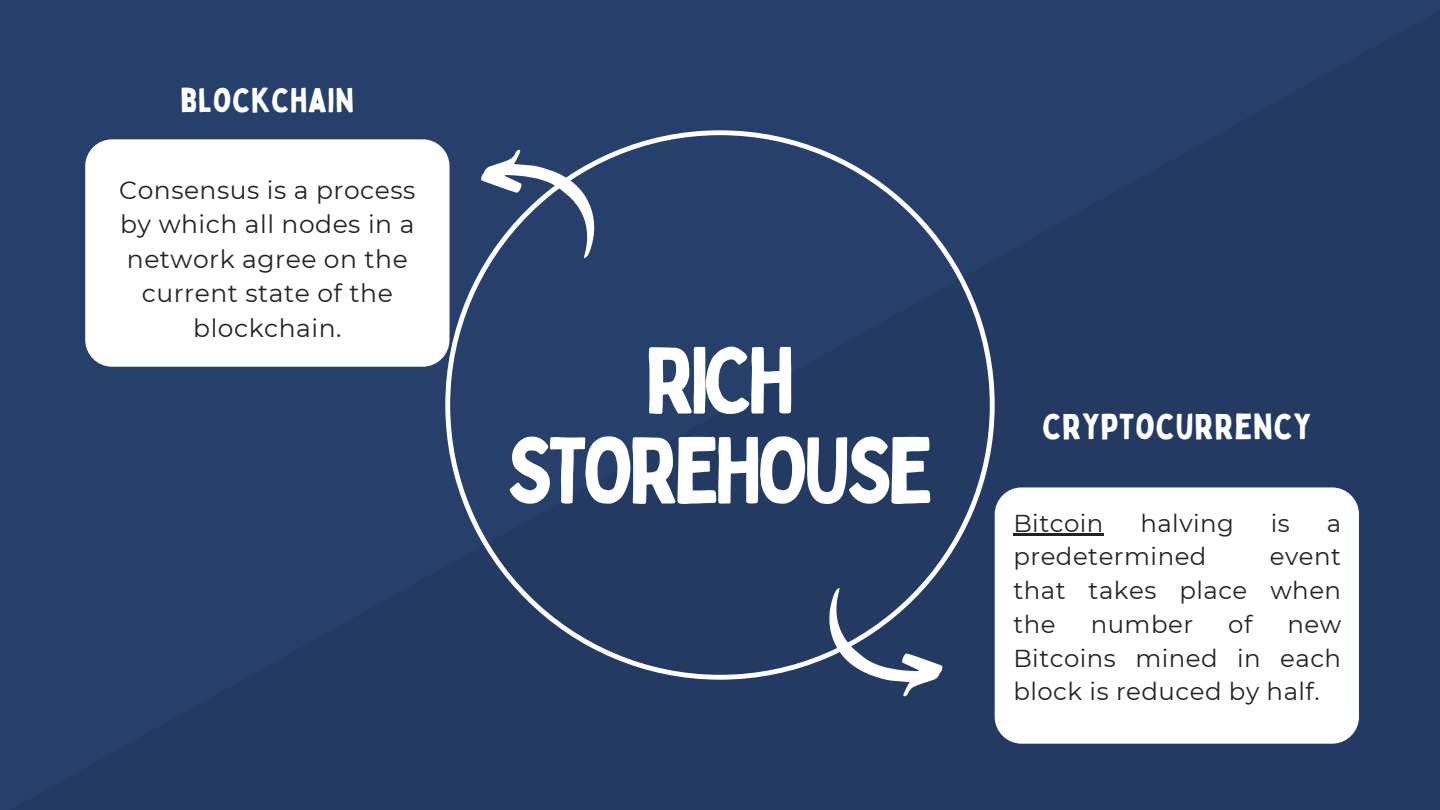
<style>
.page{position:relative;width:1440px;height:810px;background:#263f6b}
.page>*{position:absolute;margin:0;border:0;box-sizing:border-box;transform-origin:0 0}
.t1{font:92.4px/90px "Bobby Jones";letter-spacing:-.06em;color:#fff;text-align:center}
.t2{font:35.4px "Bobby Jones";letter-spacing:.02em;color:#fff}
.t3{font:33.4px "Bobby Jones";letter-spacing:.02em;color:#fff}
.t4{font:25px/34.5px "Montserrat";letter-spacing:.02em;color:#212423;text-align:center}
.t5{font:24.4px/33.8px "Montserrat";letter-spacing:.02em;color:#212423;text-align:justify}
</style>
<div class="page">
<div style="left:85px;top:139px;width:364px;height:228px;background:#fff;border-radius:27px"></div>
<div style="left:995px;top:487px;width:364px;height:257px;background:#fff;border-radius:27px"></div>
<div style="left:445px;top:130px;width:550px;height:550px;background:#263f6b"></div>
<svg style="left:807px;top:587px;width:147px;height:120px"></svg>
<svg style="left:470px;top:140px;width:147px;height:120px"></svg>
<hr style="left:1013px;top:533px;width:91px;height:2px;background:#212423">
<p class="t3" style="left:181px;top:80px;width:175px">BLOCKCHAIN</p>
<p class="t4" style="left:119px;top:173px;width:298px">Consensus is a process by which all nodes in a network agree on the current state of the blockchain.</p>
<p class="t1" style="left:506px;top:333px;width:430px">RICH<br>STOREHOUSE</p>
<p class="t2" style="left:1042px;top:405px;width:270px">CRYPTOCURRENCY</p>
<p class="t5" style="left:1013px;top:506px;width:92px">Bitcoin</p>
<p class="t5" style="left:1140px;top:506px;width:95px">halving</p>
<p class="t5" style="left:1271px;top:506px;width:21px">is</p>
<p class="t5" style="left:1327px;top:506px;width:16px">a</p>
<p class="t5" style="left:1013px;top:540px;width:195px">predetermined</p>
<p class="t5" style="left:1013px;top:540px;width:329px;text-indent:257px">event that takes place when the</p>
<p class="t5" style="left:1091px;top:607px;width:104px">number</p>
<p class="t5" style="left:1228px;top:607px;width:26px">of</p>
<p class="t5" style="left:1013px;top:607px;width:329px;text-indent:274px">new Bitcoins mined in each block is reduced by half.</p>
</div>
